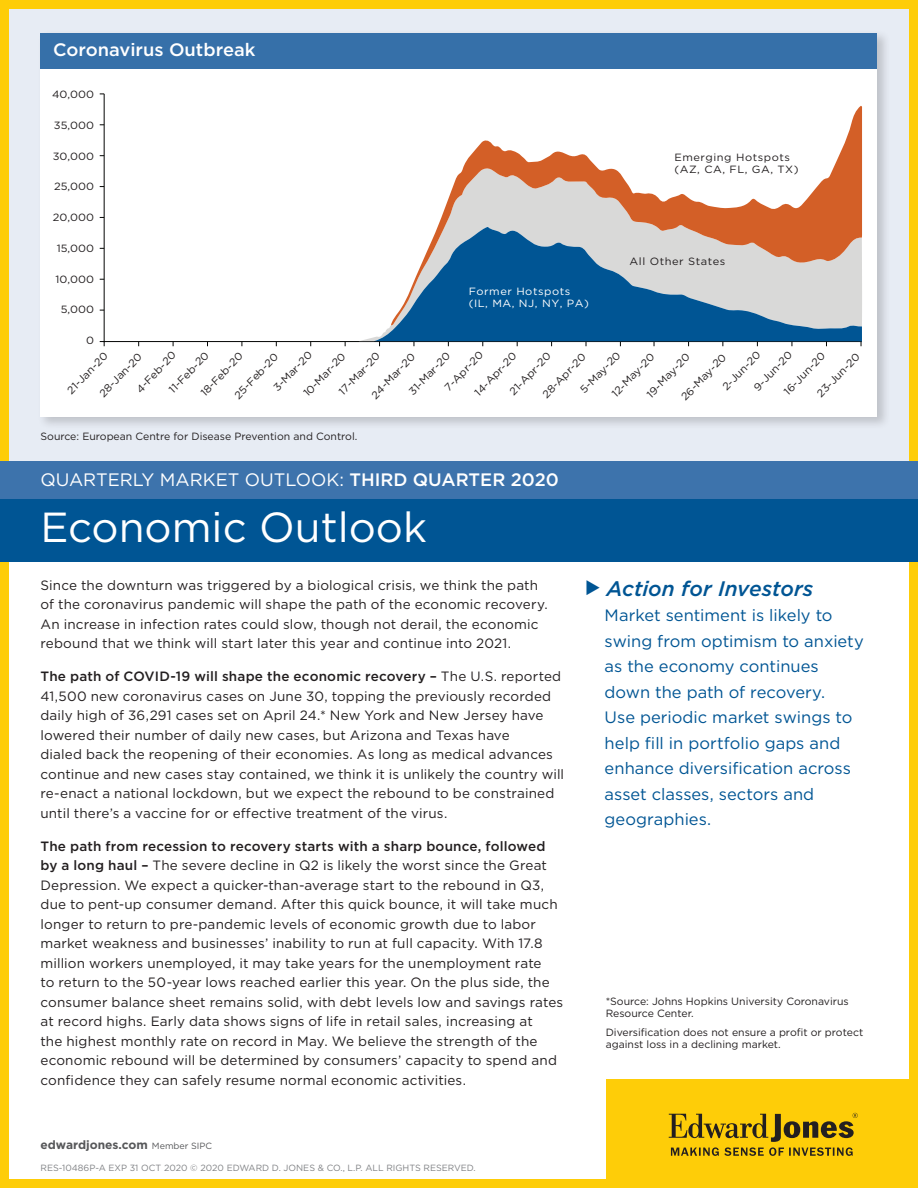
<style>
.page{position:relative;width:918px;height:1188px;background:#fff}
.page>*{position:absolute;margin:0;border:0;box-sizing:border-box;transform-origin:0 0}
.t1{font:42px "Gotham";color:#fff}
.t2{font:italic 500 21px "Gotham";color:#005594}
.t3{font:18px "Gotham";color:#fff}
.t4{font:500 18px "Gotham";color:#fff}
.t5{font:16.5px/25.5px "Gotham";color:#005594}
.t6{font:13.5px/19.5px "Gotham";letter-spacing:.01em;color:#231f20}
.t7{font:700 12px "Gotham";color:#57585a}
.t8{font:10.5px "Gotham";color:#231f20;scale:1.06 1}
.t9{font:10.5px/12px "Gotham";color:#231f20}
.t10{font:10.5px/12px "Gotham";letter-spacing:.05em;color:#231f20;scale:1.06 1}
.t11{font:10.5px/12px "Gotham";letter-spacing:.05em;color:#fff;scale:1.06 1}
.t12{font:9px "Gotham";color:#808285}
.s1{font-weight:500}
.s2{font-weight:400;font-size:9px}
</style>
<div class="page">
<div style="left:1px;top:0;width:917px;height:466px;background:#e7ecf4"></div>
<div style="left:0;top:0;width:918px;height:1188px;border:9px solid #fecd08"></div>
<div style="left:606px;top:1079px;width:312px;height:109px;background:#fecd08"></div>
<svg style="left:669px;top:1113px;width:189px;height:43px"></svg>
<div style="left:0;top:461px;width:918px;height:101px;background:#005594"></div>
<div style="left:0;top:461px;width:918px;height:37px;background:#3d73ac"></div>
<div style="left:37px;top:29px;width:854px;height:401px;background:#231f20;opacity:.2"></div>
<div style="left:40px;top:33px;width:838px;height:384px;background:#fff"></div>
<div style="left:40px;top:33px;width:838px;height:35px;background:#3670a9"></div>
<hr style="left:104px;top:341px;width:758px;height:1px;background:#040504">
<svg style="left:100px;top:341px;width:5px;height:5px"></svg>
<hr style="left:104px;top:94px;width:1px;height:248px;background:#040504">
<svg style="left:374px;top:325px;width:488px;height:17px;background:#0b5992"></svg>
<svg style="left:391px;top:106px;width:471px;height:219px"></svg>
<h3 class="t4" style="left:53px;top:38px;width:204px">Coronavirus Outbreak</h3>
<p class="t8" style="left:52px;top:88px;width:41px">40,000</p>
<p class="t8" style="left:54px;top:118px;width:39px">35,000</p>
<p class="t8" style="left:53px;top:149px;width:40px">30,000</p>
<p class="t8" style="left:54px;top:180px;width:39px">25,000</p>
<p class="t8" style="left:53px;top:211px;width:40px">20,000</p>
<p class="t8" style="left:57px;top:241px;width:37px">15,000</p>
<p class="t8" style="left:56px;top:272px;width:38px">10,000</p>
<p class="t8" style="left:61px;top:303px;width:33px">5,000</p>
<p class="t8" style="left:86px;top:334px;width:9px">0</p>
<p class="t8" style="left:64px;top:388px;width:52px;rotate:-47deg">21-Jan-20</p>
<p class="t10" style="left:674px;top:152px;width:119px">Emerging Hotspots (AZ, CA, FL, GA, TX)</p>
<p class="t10" style="left:630px;top:255px;width:92px">All Other States</p>
<p class="t11" style="left:469px;top:285px;width:115px">Former Hotspots (IL, MA, NJ, NY, PA)</p>
<p class="t8" style="left:441px;top:385px;width:50px;rotate:-47deg">7-Apr-20</p>
<p class="t8" style="left:506px;top:389px;width:53px;rotate:-47deg">21-Apr-20</p>
<p class="t8" style="left:577px;top:387px;width:52px;rotate:-47deg">5-May-20</p>
<p class="t8" style="left:644px;top:392px;width:56px;rotate:-47deg">19-May-20</p>
<p class="t8" style="left:719px;top:384px;width:49px;rotate:-47deg">2-Jun-20</p>
<p class="t8" style="left:609px;top:391px;width:55px;rotate:-47deg">12-May-20</p>
<p class="t8" style="left:678px;top:395px;width:58px;rotate:-47deg">26-May-20</p>
<p class="t8" style="left:751px;top:385px;width:49px;rotate:-47deg">9-Jun-20</p>
<p class="t8" style="left:270px;top:385px;width:50px;rotate:-47deg">3-Mar-20</p>
<p class="t8" style="left:336px;top:389px;width:53px;rotate:-47deg">17-Mar-20</p>
<p class="t8" style="left:406px;top:389px;width:53px;rotate:-47deg">31-Mar-20</p>
<p class="t8" style="left:471px;top:390px;width:54px;rotate:-47deg">14-Apr-20</p>
<p class="t8" style="left:539px;top:392px;width:56px;rotate:-47deg">28-Apr-20</p>
<p class="t8" style="left:133px;top:387px;width:51px;rotate:-47deg">4-Feb-20</p>
<p class="t8" style="left:166px;top:387px;width:51px;rotate:-47deg">11-Feb-20</p>
<p class="t8" style="left:781px;top:389px;width:53px;rotate:-47deg">16-Jun-20</p>
<p class="t8" style="left:198px;top:390px;width:54px;rotate:-47deg">18-Feb-20</p>
<p class="t8" style="left:231px;top:393px;width:57px;rotate:-47deg">25-Feb-20</p>
<p class="t8" style="left:300px;top:391px;width:54px;rotate:-47deg">10-Mar-20</p>
<p class="t8" style="left:368px;top:393px;width:57px;rotate:-47deg">24-Mar-20</p>
<p class="t8" style="left:814px;top:391px;width:55px;rotate:-47deg">23-Jun-20</p>
<p class="t8" style="left:96px;top:391px;width:55px;rotate:-47deg">28-Jan-20</p>
<p class="t9" style="left:40px;top:430px;width:318px">Source: European Centre for Disease Prevention and Control.</p>
<h3 class="t3" style="left:40px;top:468px;width:520px">QUARTERLY MARKET OUTLOOK: <span class="s1">THIRD QUARTER 2020</span></h3>
<h1 class="t1" style="left:40px;top:500px;width:388px">Economic Outlook</h1>
<p class="t6" style="left:40px;top:575px;width:509px">Since the downturn was triggered by a biological crisis, we think the path of the coronavirus pandemic will shape the path of the economic recovery.<br>An increase in infection rates could slow, though not derail, the economic rebound that we think will start later this year and continue into 2021.</p>
<p class="t6" style="left:40px;top:666px;width:525px"><span class="s1">The path of COVID-19 will shape the economic recovery –</span> The U.S. reported 41,500 new coronavirus cases on June 30, topping the previously recorded daily high of 36,291 cases set on April 24.* New York and New Jersey have lowered their number of daily new cases, but Arizona and Texas have<br>dialed back the reopening of their economies. As long as medical advances continue and new cases stay contained, we think it is unlikely the country will re-enact a national lockdown, but we expect the rebound to be constrained until there’s a vaccine for or effective treatment of the virus.</p>
<p class="t6" style="left:40px;top:836px;width:524px"><span class="s1">The path from recession to recovery starts with a sharp bounce, followed by a long haul –</span> The severe decline in Q2 is likely the worst since the Great Depression. We expect a quicker-than-average start to the rebound in Q3, due to pent-up consumer demand. After this quick bounce, it will take much longer to return to pre-pandemic levels of economic growth due to labor market weakness and businesses’ inability to run at full capacity. With 17.8 million workers unemployed, it may take years for the unemployment rate<br>to return to the 50-year lows reached earlier this year. On the plus side, the consumer balance sheet remains solid, with debt levels low and savings rates at record highs. Early data shows signs of life in retail sales, increasing at<br>the highest monthly rate on record in May. We believe the strength of the economic rebound will be determined by consumers’ capacity to spend and confidence they can safely resume normal economic activities.</p>
<p class="t7" style="left:40px;top:1137px;width:173px">edwardjones.com <span class="s2">Member SIPC</span></p>
<p class="t12" style="left:40px;top:1162px;width:437px">RES-10486P-A EXP 31 OCT 2020 © 2020 EDWARD D. JONES &amp; CO., L.P. ALL RIGHTS RESERVED.</p>
<h2 class="t2" style="left:585px;top:575px;width:230px">◆ Action for Investors</h2>
<p class="t5" style="left:605px;top:602px;width:261px">Market sentiment is likely to swing from optimism to anxiety as the economy continues down the path of recovery.<br>Use periodic market swings to help fill in portfolio gaps and enhance diversification across asset classes, sectors and geographies.</p>
<p class="t9" style="left:606px;top:995px;width:245px">*Source: Johns Hopkins University Coronavirus<br>Resource Center.</p>
<p class="t9" style="left:606px;top:1026px;width:259px">Diversification does not ensure a profit or protect against loss in a declining market.</p>
</div>
